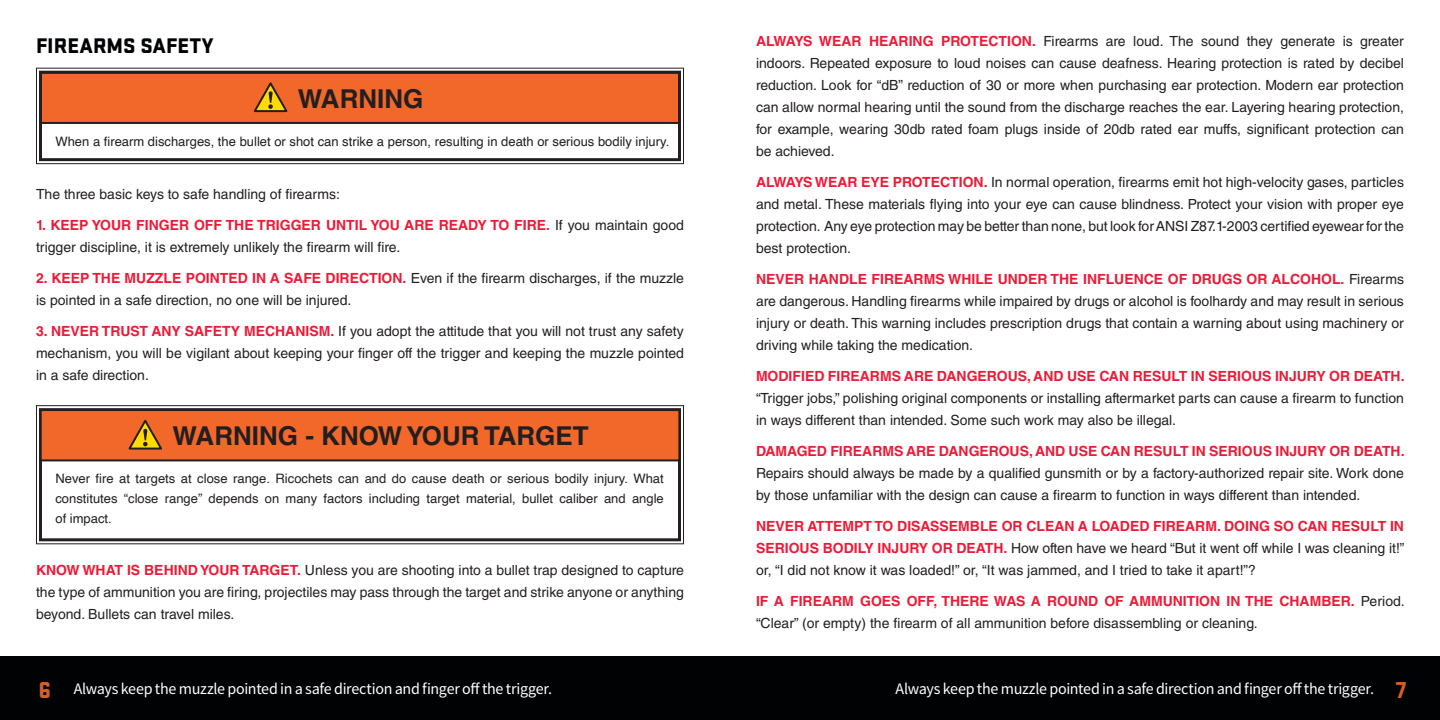
<style>
.page{position:relative;width:1440px;height:720px;background:#fff}
.page>*{position:absolute;margin:0;border:0;box-sizing:border-box;transform-origin:0 0}
.t1{font:700 26px "Helvetica LT Std";color:#231f20}
.t2{font:900 22px "Stratum 2";color:#010203}
.t3{font:16px "Source Sans Pro";letter-spacing:-.02em;color:#fff}
.t4{font:14px/22px "Helvetica LT Std";color:#231f20;text-align:justify}
.t5{font:700 14px "Helvetica LT Std";color:#ed1a37}
.t6{font:13px/20px "Helvetica";color:#231f20;text-align:justify}
.s1{font-weight:700;color:#ed1a37}
.s2{font-family:"Stratum 2";font-weight:900;font-size:24px;color:#d26027}
</style>
<div class="page">
<div style="left:0;top:657px;width:1440px;height:63px;background:#010203"></div>
<svg style="left:36px;top:405px;width:648px;height:140px"></svg>
<div style="left:39px;top:408px;width:642px;height:133px;border:3px solid #231f20"></div>
<svg style="left:36px;top:67px;width:648px;height:98px"></svg>
<div style="left:39px;top:71px;width:642px;height:90px;border:3px solid #231f20"></div>
<svg style="left:39px;top:71px;width:642px;height:54px;background:#dc632c"></svg>
<svg style="left:39px;top:408px;width:642px;height:54px;background:#dc622b"></svg>
<h2 class="t2" style="left:36px;top:30px;width:179px">FIREARMS SAFETY</h2>
<h1 class="t1" style="left:298px;top:83px;width:127px">WARNING</h1>
<p class="t6" style="left:55px;top:132px;width:615px">When a firearm discharges, the bullet or shot can strike a person, resulting in death or serious bodily injury.</p>
<p class="t4" style="left:36px;top:183px;width:306px">The three basic keys to safe handling of firearms:</p>
<p class="t4" style="left:36px;top:214px;width:649px"><span class="s1">1. KEEP YOUR FINGER OFF THE TRIGGER UNTIL YOU ARE READY TO FIRE.</span> If you maintain good trigger discipline, it is extremely unlikely the firearm will fire.</p>
<p class="t4" style="left:36px;top:267px;width:650px"><span class="s1">2. KEEP THE MUZZLE POINTED IN A SAFE DIRECTION.</span> Even if the firearm discharges, if the muzzle is pointed in a safe direction, no one will be injured.</p>
<p class="t4" style="left:36px;top:320px;width:649px"><span class="s1">3. NEVER TRUST ANY SAFETY MECHANISM.</span> If you adopt the attitude that you will not trust any safety mechanism, you will be vigilant about keeping your finger off the trigger and keeping the muzzle pointed in a safe direction.</p>
<h1 class="t1" style="left:173px;top:420px;width:417px">WARNING - KNOW YOUR TARGET</h1>
<p class="t6" style="left:55px;top:469px;width:610px">Never fire at targets at close range. Ricochets can and do cause death or serious bodily injury. What constitutes “close range” depends on many factors including target material, bullet caliber and angle of impact.</p>
<p class="t4" style="left:36px;top:559px;width:649px"><span class="s1">KNOW WHAT IS BEHIND YOUR TARGET.</span> Unless you are shooting into a bullet trap designed to capture the type of ammunition you are firing, projectiles may pass through the target and strike anyone or anything beyond. Bullets can travel miles.</p>
<p class="t4" style="left:756px;top:30px;width:650px"><span class="s1">ALWAYS WEAR HEARING PROTECTION.</span> Firearms are loud. The sound they generate is greater indoors. Repeated exposure to loud noises can cause deafness. Hearing protection is rated by decibel reduction. Look for “dB” reduction of 30 or more when purchasing ear protection. Modern ear protection can allow normal hearing until the sound from the discharge reaches the ear. Layering hearing protection, for example, wearing 30db rated foam plugs inside of 20db rated ear muffs, significant protection can be achieved.</p>
<p class="t4" style="left:756px;top:171px;width:650px"><span class="s1">ALWAYS WEAR EYE PROTECTION.</span> In normal operation, firearms emit hot high-velocity gases, particles and metal. These materials flying into your eye can cause blindness. Protect your vision with proper eye protection. Any eye protection may be better than none, but look for ANSI Z87.1-2003 certified eyewear for the best protection.</p>
<p class="t4" style="left:756px;top:268px;width:650px"><span class="s1">NEVER HANDLE FIREARMS WHILE UNDER THE INFLUENCE OF DRUGS OR ALCOHOL.</span> Firearms are dangerous. Handling firearms while impaired by drugs or alcohol is foolhardy and may result in serious injury or death. This warning includes prescription drugs that contain a warning about using machinery or driving while taking the medication.</p>
<p class="t5" style="left:756px;top:368px;width:650px">MODIFIED FIREARMS ARE DANGEROUS, AND USE CAN RESULT IN SERIOUS INJURY OR DEATH.</p>
<p class="t4" style="left:756px;top:387px;width:650px">“Trigger jobs,” polishing original components or installing aftermarket parts can cause a firearm to function in ways different than intended. Some such work may also be illegal.</p>
<p class="t5" style="left:756px;top:442px;width:650px">DAMAGED FIREARMS ARE DANGEROUS, AND USE CAN RESULT IN SERIOUS INJURY OR DEATH.</p>
<p class="t4" style="left:756px;top:462px;width:649px">Repairs should always be made by a qualified gunsmith or by a factory-authorized repair site. Work done by those unfamiliar with the design can cause a firearm to function in ways different than intended.</p>
<p class="t4" style="left:756px;top:515px;width:650px"><span class="s1">NEVER ATTEMPT TO DISASSEMBLE OR CLEAN A LOADED FIREARM. DOING SO CAN RESULT IN SERIOUS BODILY INJURY OR DEATH.</span> How often have we heard “But it went off while I was cleaning it!” or, “I did not know it was loaded!” or, “It was jammed, and I tried to take it apart!”?</p>
<p class="t4" style="left:756px;top:590px;width:650px"><span class="s1">IF A FIREARM GOES OFF, THERE WAS A ROUND OF AMMUNITION IN THE CHAMBER.</span> Period. “Clear” (or empty) the firearm of all ammunition before disassembling or cleaning.</p>
<p class="t3" style="left:38px;top:678px;width:515px"><span class="s2">6</span> Always keep the muzzle pointed in a safe direction and finger off the trigger.</p>
<p class="t3" style="left:896px;top:678px;width:512px">Always keep the muzzle pointed in a safe direction and finger off the trigger. <span class="s2">7</span></p>
</div>
